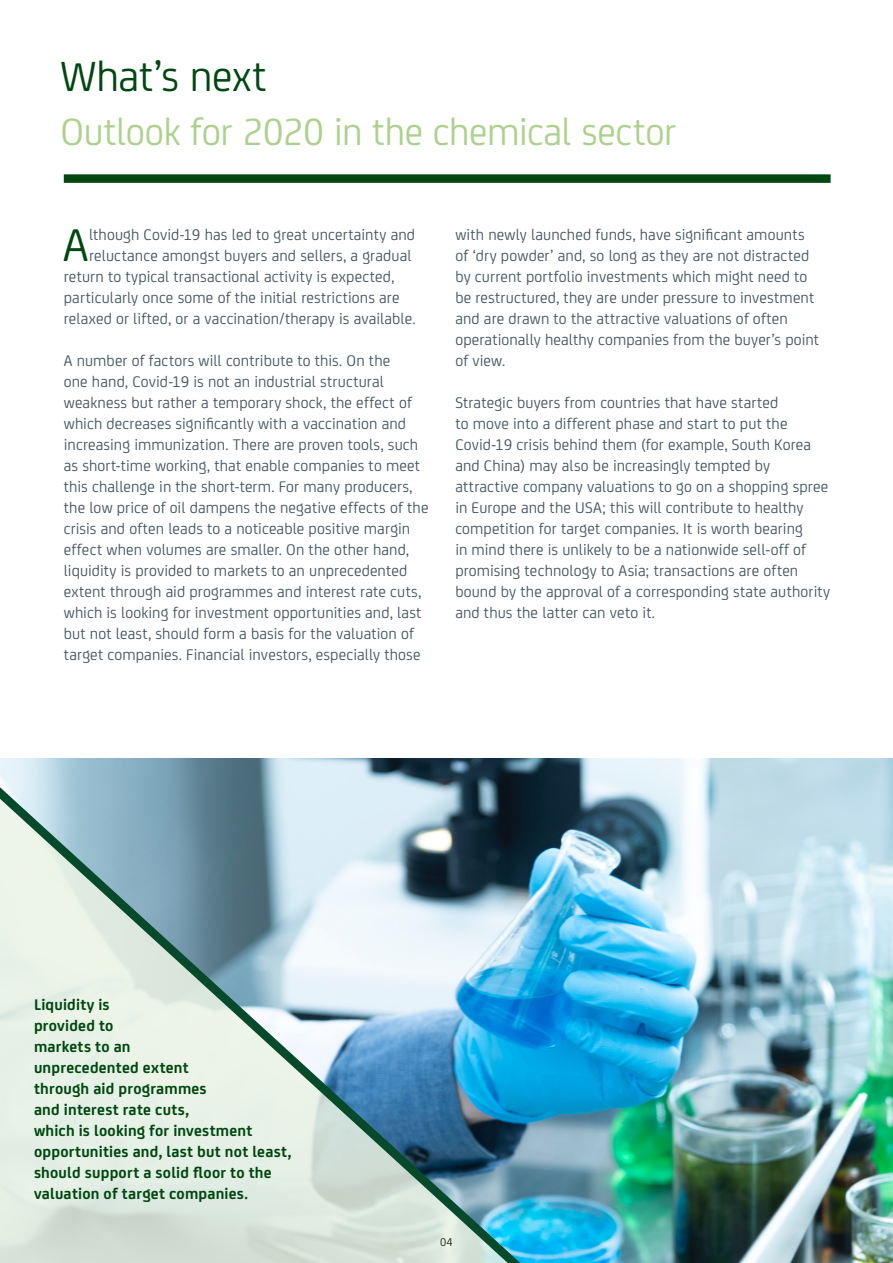
<style>
.page{position:relative;width:893px;height:1263px;background:#fff}
.page>*{position:absolute;margin:0;border:0;box-sizing:border-box;transform-origin:0 0}
.t1{font:48.9px "FS Joey";color:#004710}
.t2{font:45px "FS Joey";letter-spacing:-.005em;color:#004710}
.t3{font:40.5px "FS Joey";letter-spacing:-.01em;color:#acd18c}
.t4{font:16.5px/21px "FS Joey";letter-spacing:.01em;color:#45555f}
.t5{font:700 16.5px/21px "FS Joey";letter-spacing:.015em;color:#004710}
.t6{font:12px "FS Joey";color:#231f20}
</style>
<div class="page">
<div style="left:64px;top:174px;width:767px;height:9px;background:#004710"></div>
<img style="left:556px;top:759px;width:337px;height:504px">
<svg style="left:0;top:758px;width:556px;height:505px;background:#a4c2ca"></svg>
<p class="t2" style="left:61px;top:44px;width:208px">What’s next</p>
<p class="t3" style="left:61px;top:103px;width:617px">Outlook for 2020 in the chemical sector</p>
<p class="t1" style="left:63px;top:210px;width:27px">A</p>
<p class="t4" style="left:89px;top:223px;width:328px">lthough Covid-19 has led to great uncertainty and</p>
<p class="t4" style="left:89px;top:244px;width:324px">reluctance amongst buyers and sellers, a gradual</p>
<p class="t4" style="left:64px;top:265px;width:332px">return to typical transactional activity is expected,</p>
<p class="t4" style="left:64px;top:286px;width:337px">particularly once some of the initial restrictions are</p>
<p class="t4" style="left:64px;top:307px;width:353px">relaxed or lifted, or a vaccination/therapy is available.</p>
<p class="t4" style="left:64px;top:349px;width:366px">A number of factors will contribute to this. On the<br>one hand, Covid-19 is not an industrial structural weakness but rather a temporary shock, the effect of which decreases significantly with a vaccination and increasing immunization. There are proven tools, such as short-time working, that enable companies to meet this challenge in the short-term. For many producers, the low price of oil dampens the negative effects of the crisis and often leads to a noticeable positive margin effect when volumes are smaller. On the other hand, liquidity is provided to markets to an unprecedented extent through aid programmes and interest rate cuts, which is looking for investment opportunities and, last but not least, should form a basis for the valuation of target companies. Financial investors, especially those</p>
<p class="t4" style="left:455px;top:223px;width:365px">with newly launched funds, have significant amounts of ‘dry powder’ and, so long as they are not distracted by current portfolio investments which might need to be restructured, they are under pressure to investment and are drawn to the attractive valuations of often operationally healthy companies from the buyer’s point of view.</p>
<p class="t4" style="left:455px;top:391px;width:377px">Strategic buyers from countries that have started<br>to move into a different phase and start to put the Covid-19 crisis behind them (for example, South Korea and China) may also be increasingly tempted by attractive company valuations to go on a shopping spree in Europe and the USA; this will contribute to healthy competition for target companies. It is worth bearing<br>in mind there is unlikely to be a nationwide sell-off of promising technology to Asia; transactions are often bound by the approval of a corresponding state authority and thus the latter can veto it.</p>
<p class="t5" style="left:34px;top:993px;width:259px">Liquidity is<br>provided to<br>markets to an<br>unprecedented extent<br>through aid programmes<br>and interest rate cuts,<br>which is looking for investment opportunities and, last but not least, should support a solid floor to the valuation of target companies.</p>
<p class="t6" style="left:440px;top:1234px;width:14px">04</p>
</div>
